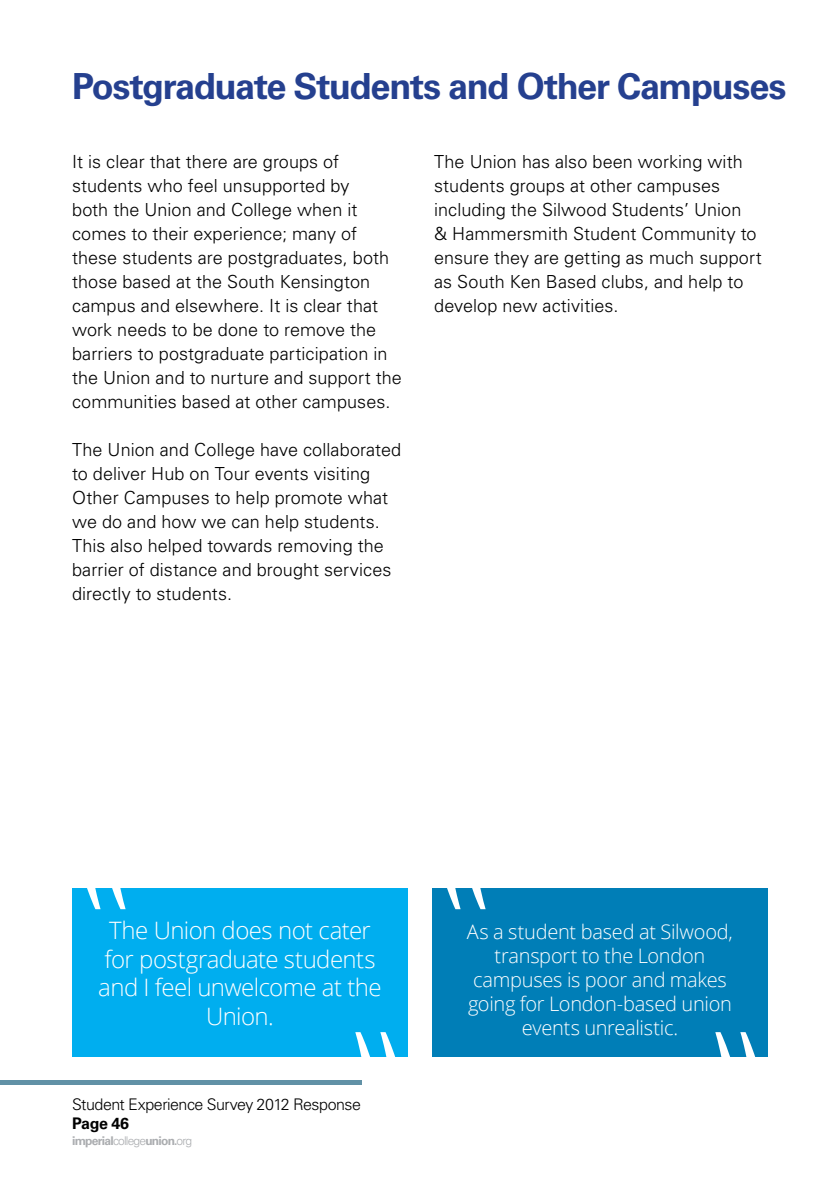
<style>
.page{position:relative;width:840px;height:1191px;background:#fff}
.page>*{position:absolute;margin:0;border:0;box-sizing:border-box;transform-origin:0 0}
.t1{font:700 36px "Univers LT";letter-spacing:-.035em;color:#25408f}
.t2{font:300 24px/28.8px "Open Sans";letter-spacing:-.025em;color:#fff;text-align:center}
.t3{font:300 20px/24px "Open Sans";letter-spacing:-.015em;color:#fff;text-align:center}
.t4{font:300 18px/24px "Univers LT";letter-spacing:.005em;color:#000}
.t5{font:300 16px "Univers LT";letter-spacing:-.03em;color:#000}
.t6{font:700 16px "Univers LT";letter-spacing:-.025em;color:#000}
.t7{font:700 12px "Univers LT";letter-spacing:-.06em;color:#abadb0}
.s1{font-weight:300}
</style>
<div class="page">
<hr style="left:0;top:1080px;width:361px;height:4px;background:#6191a6">
<div style="left:72px;top:888px;width:336px;height:168px;background:#00aeef"></div>
<div style="left:432px;top:888px;width:335px;height:168px;background:#007eb7"></div>
<svg style="left:355px;top:1056px;width:44px;height:1px"></svg>
<svg style="left:714px;top:1056px;width:44px;height:1px"></svg>
<h1 class="t1" style="left:72px;top:65px;width:715px">Postgraduate Students and Other Campuses</h1>
<p class="t4" style="left:72px;top:150px;width:331px">It is clear that there are groups of students who feel unsupported by<br>both the Union and College when it comes to their experience; many of these students are postgraduates, both those based at the South Kensington campus and elsewhere. It is clear that work needs to be done to remove the barriers to postgraduate participation in the Union and to nurture and support the communities based at other campuses.</p>
<p class="t4" style="left:72px;top:438px;width:330px">The Union and College have collaborated to deliver Hub on Tour events visiting Other Campuses to help promote what we do and how we can help students.<br>This also helped towards removing the barrier of distance and brought services directly to students.</p>
<p class="t4" style="left:434px;top:150px;width:329px">The Union has also been working with students groups at other campuses including the Silwood Students’ Union<br>&amp; Hammersmith Student Community to ensure they are getting as much support as South Ken Based clubs, and help to develop new activities.</p>
<h2 class="t2" style="left:98px;top:915px;width:285px">The Union does not cater for postgraduate students and I feel unwelcome at the<br>Union.</h2>
<p class="t3" style="left:466px;top:919px;width:267px">As a student based at Silwood, transport to the London campuses is poor and makes going for London-based union events unrealistic.</p>
<p class="t5" style="left:72px;top:1094px;width:290px">Student Experience Survey 2012 Response</p>
<p class="t6" style="left:72px;top:1113px;width:58px">Page 46</p>
<p class="t7" style="left:72px;top:1133px;width:121px">imperial<span class="s1">college</span>union.<span class="s1">org</span></p>
</div>
